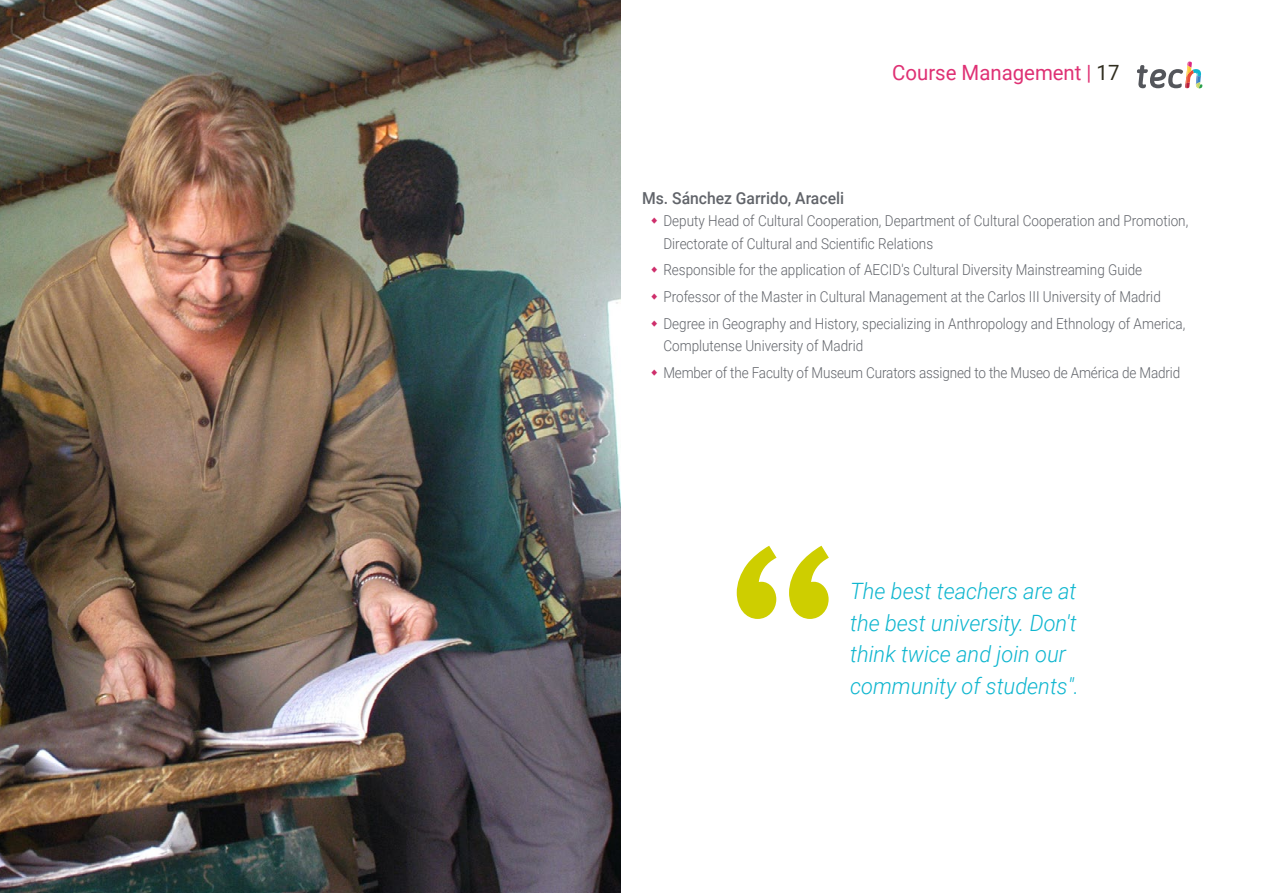
<style>
.page{position:relative;width:1263px;height:893px;background:#fff}
.page>*{position:absolute;margin:0;border:0;box-sizing:border-box;transform-origin:0 0}
.t1{font:italic 300 22.5px/31.5px "Roboto";color:#0fb6cf}
.t2{font:21px "Roboto";color:#df3174}
.t3{font:500 16.5px "Roboto";color:#61646a;scale:.95 1}
.t4{font:300 15px/26.7px "Roboto";color:#61646a;scale:.9 1}
.s1{color:#312e20}
</style>
<div class="page">
<img style="left:0;top:0;width:621px;height:893px">
<svg style="left:1137px;top:62px;width:65px;height:27px"></svg>
<svg style="left:737px;top:546px;width:92px;height:73px"></svg>
<h2 class="t2" style="left:892px;top:57px;width:229px">Course Management | <span class="s1">17</span></h2>
<p class="t3" style="left:642px;top:186px;width:214px">Ms. Sánchez Garrido, Araceli</p>
<p class="t4" style="left:663px;top:209px;width:585px;line-height:22.5px">Deputy Head of Cultural Cooperation, Department of Cultural Cooperation and Promotion,<br>Directorate of Cultural and Scientific Relations</p>
<p class="t4" style="left:663px;top:256px;width:581px">Responsible for the application of AECID's Cultural Diversity Mainstreaming Guide<br>Professor of the Master in Cultural Management at the Carlos III University of Madrid<br>Degree in Geography and History, specializing in Anthropology and Ethnology of America,</p>
<p class="t4" style="left:663px;top:332px;width:576px">Complutense University of Madrid<br>Member of the Faculty of Museum Curators assigned to the Museo de América de Madrid</p>
<h1 class="t1" style="left:850px;top:575px;width:230px">The best teachers are at the best university. Don't think twice and join our community of students".</h1>
</div>
